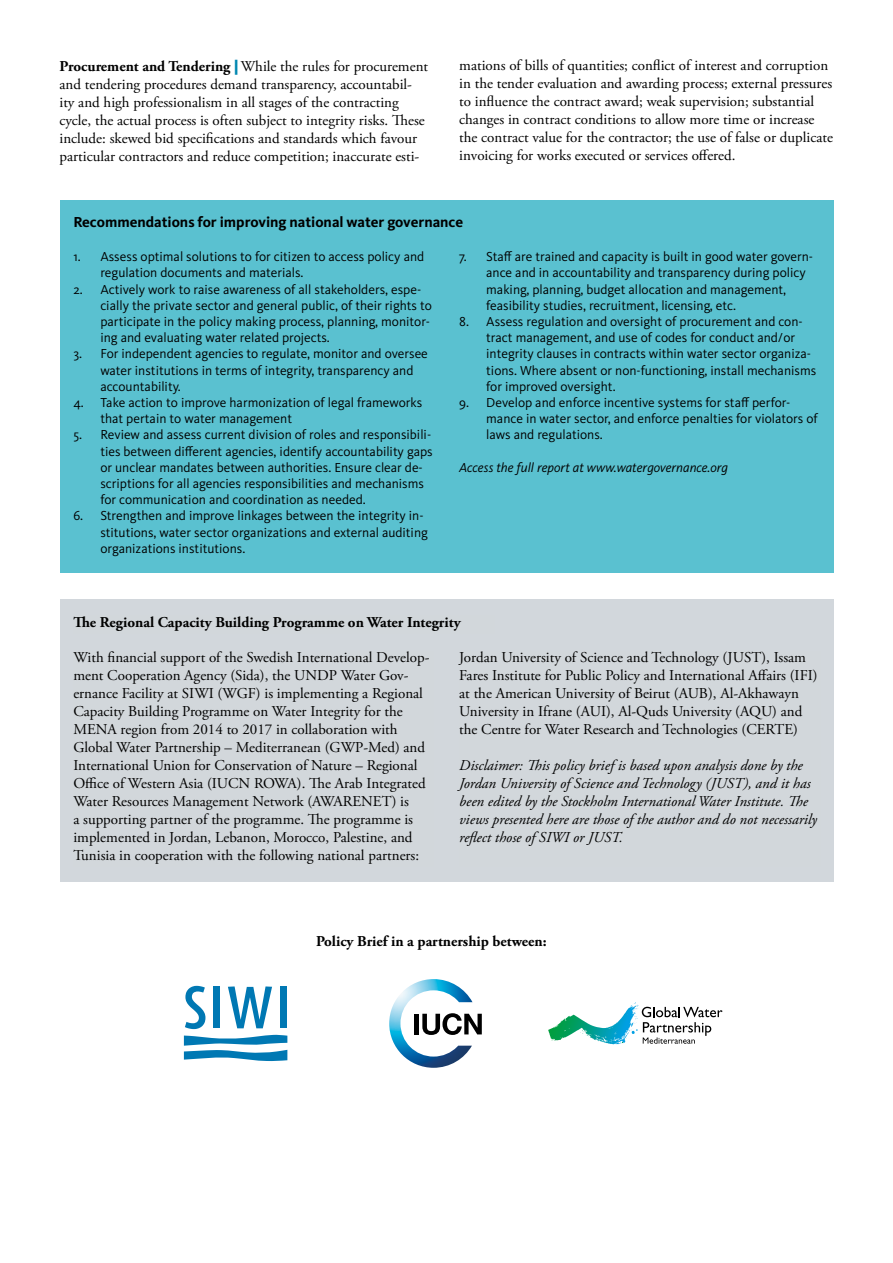
<style>
.page{position:relative;width:893px;height:1263px;background:#fff}
.page>*{position:absolute;margin:0;border:0;box-sizing:border-box;transform-origin:0 0}
.t1{font:15px/18px "Adobe Garamond Pro";color:#000}
.t2{font:italic 15px/18px "Adobe Garamond Pro";color:#000}
.t3{font:700 15px "Adobe Garamond Pro";color:#000}
.t4{font:700 15px "Kievit OT";color:#000}
.t5{font:13.5px/16.2px "Kievit OT";color:#000}
.t6{font:italic 13.5px "Kievit OT";color:#000}
.s1{font-weight:700}
.s2{font-family:"Kievit OT";font-weight:900;color:#0087b1}
</style>
<div class="page">
<div style="left:60px;top:600px;width:773px;height:282px;background:#d2d7dc"></div>
<div style="left:60px;top:200px;width:773px;height:373px;background:#5ac1d0"></div>
<svg style="left:184px;top:1035px;width:103px;height:26px"></svg>
<svg style="left:185px;top:986px;width:20px;height:43px"></svg>
<div style="left:214px;top:986px;width:6px;height:42px;background:#0078b3"></div>
<svg style="left:228px;top:986px;width:44px;height:42px"></svg>
<div style="left:280px;top:986px;width:6px;height:42px;background:#0078b3"></div>
<svg style="left:580px;top:1002px;width:142px;height:43px"></svg>
<img style="left:389px;top:979px;width:83px;height:89px">
<div style="left:414px;top:1014px;width:5px;height:20px;background:#000"></div>
<svg style="left:422px;top:1013px;width:60px;height:22px"></svg>
<p class="t1" style="left:60px;top:58px;width:370px"><span class="s1">Procurement and Tendering</span> <span class="s2">|</span> While the rules for procurement and tendering procedures demand transparency, accountabil&shy;ity and high professionalism in all stages of the contracting cycle, the actual process is often subject to integrity risks. These include: skewed bid specifications and standards which favour particular contractors and reduce competition; inaccurate esti-</p>
<p class="t1" style="left:459px;top:57px;width:375px">mations of bills of quantities; conflict of interest and corruption in the tender evaluation and awarding process; external pressures to influence the contract award; weak supervision; substantial changes in contract conditions to allow more time or increase the contract value for the contractor; the use of false or duplicate invoicing for works executed or services offered.</p>
<p class="t4" style="left:73px;top:213px;width:391px">Recommendations for improving national water governance</p>
<p class="t5" style="left:100px;top:249px;width:325px;text-indent:-27px">1. Assess optimal solutions to for citizen to access policy and regulation documents and materials.</p>
<p class="t5" style="left:100px;top:281px;width:333px;text-indent:-27px">2. Actively work to raise awareness of all stakeholders, espe&shy;cially the private sector and general public, of their rights to participate in the policy making process, planning, monitor&shy;ing and evaluating water related projects.</p>
<p class="t5" style="left:100px;top:346px;width:329px;text-indent:-27px">3. For independent agencies to regulate, monitor and oversee water institutions in terms of integrity, transparency and accountability.</p>
<p class="t5" style="left:100px;top:395px;width:324px;text-indent:-27px">4. Take action to improve harmonization of legal frameworks that pertain to water management</p>
<p class="t5" style="left:100px;top:427px;width:334px;text-indent:-27px">5. Review and assess current division of roles and responsibili&shy;ties between different agencies, identify accountability gaps or unclear mandates between authorities. Ensure clear de&shy;scriptions for all agencies responsibilities and mechanisms for communication and coordination as needed.</p>
<p class="t5" style="left:100px;top:508px;width:329px;text-indent:-27px">6. Strengthen and improve linkages between the integrity in&shy;stitutions, water sector organizations and external auditing organizations institutions.</p>
<p class="t5" style="left:486px;top:249px;width:328px;text-indent:-27px">7. Staff are trained and capacity is built in good water govern&shy;ance and in accountability and transparency during policy making, planning, budget allocation and management, feasibility studies, recruitment, licensing, etc.</p>
<p class="t5" style="left:486px;top:314px;width:331px;text-indent:-27px">8. Assess regulation and oversight of procurement and con&shy;tract management, and use of codes for conduct and/or integrity clauses in contracts within water sector organiza&shy;tions. Where absent or non-functioning, install mechanisms for improved oversight.</p>
<p class="t5" style="left:486px;top:395px;width:333px;text-indent:-27px">9. Develop and enforce incentive systems for staff perfor&shy;mance in water sector, and enforce penalties for violators of laws and regulations.</p>
<p class="t6" style="left:459px;top:459px;width:270px">Access the full report at www.watergovernance.org</p>
<p class="t3" style="left:73px;top:613px;width:389px">The Regional Capacity Building Programme on Water Integrity</p>
<p class="t1" style="left:73px;top:648px;width:358px">With financial support of the Swedish International Develop&shy;ment Cooperation Agency (Sida), the UNDP Water Gov&shy;ernance Facility at SIWI (WGF) is implementing a Regional Capacity Building Programme on Water Integrity for the MENA region from 2014 to 2017 in collaboration with Global Water Partnership – Mediterranean (GWP-Med) and International Union for Conservation of Nature – Regional Office of Western Asia (IUCN ROWA). The Arab Integrated Water Resources Management Network (AWARENET) is<br>a supporting partner of the programme. The programme is implemented in Jordan, Lebanon, Morocco, Palestine, and Tunisia in cooperation with the following national partners:</p>
<p class="t1" style="left:459px;top:648px;width:360px">Jordan University of Science and Technology (JUST), Issam Fares Institute for Public Policy and International Affairs (IFI) at the American University of Beirut (AUB), Al-Akhawayn University in Ifrane (AUI), Al-Quds University (AQU) and the Centre for Water Research and Technologies (CERTE)</p>
<p class="t2" style="left:459px;top:756px;width:359px">Disclaimer: This policy brief is based upon analysis done by the Jordan University of Science and Technology (JUST), and it has been edited by the Stockholm International Water Institute. The views presented here are those of the author and do not necessarily reflect those of SIWI or JUST.</p>
<p class="t3" style="left:316px;top:932px;width:232px">Policy Brief in a partnership between:</p>
</div>
